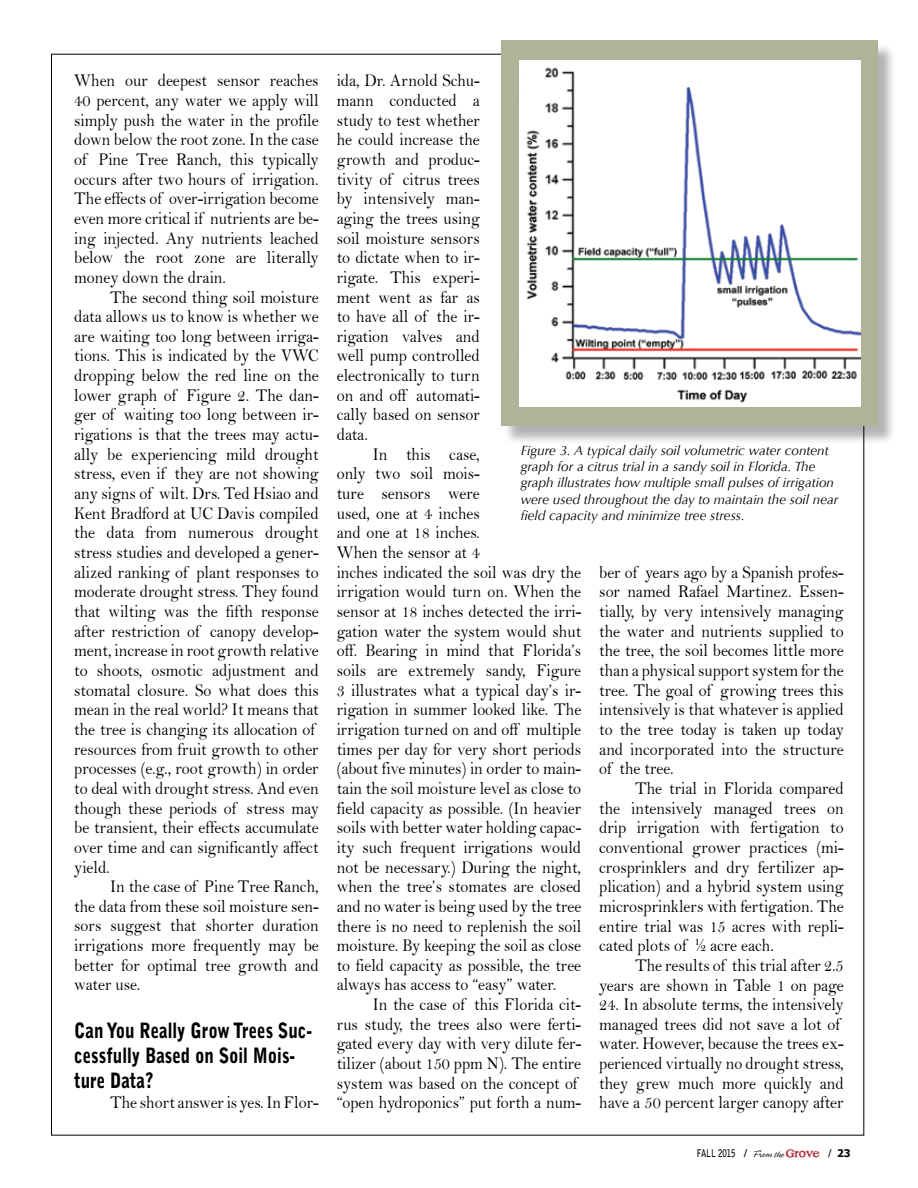
<style>
.page{position:relative;width:918px;height:1188px;background:#fff}
.page>*{position:absolute;margin:0;border:0;box-sizing:border-box;transform-origin:0 0}
.t1{font:900 21px/25.2px "Bell Gothic Std";color:#000;scale:.81 1}
.t2{font:18px/19.6px "Bell";color:#000;text-align:justify;scale:.9 1}
.t3{font:italic 13.5px/16.2px "Optima";color:#000}
.t4{font:700 10.5px "Bell Gothic Std";color:#000;scale:.75 1}
.s1{font-family:"Spring";font-weight:300}
.s2{font-family:"Offset Plain";font-weight:400;font-size:13.5px;color:#ad3037}
.s3{font-family:"Tahoma"}
</style>
<div class="page">
<div style="left:504px;top:43px;width:398px;height:408px;background:#000;opacity:.3"></div>
<div style="left:501px;top:40px;width:377px;height:386px;background:#afb498"></div>
<img style="left:520px;top:60px;width:340px;height:347px">
<p class="t2" style="left:74px;top:71px;width:273px">When our deepest sensor reaches 40 percent, any water we apply will simply push the water in the profile down below the root zone. In the case of Pine Tree Ranch, this typically occurs after two hours of irrigation.<br>The effects of over-irrigation become even more critical if nutrients are be&shy;ing injected. Any nutrients leached below the root zone are literally money down the drain.</p>
<p class="t2" style="left:74px;top:287px;width:273px;text-align:left;text-indent:36px">The second thing soil moisture data allows us to know is whether we are waiting too long between irriga&shy;tions. This is indicated by the VWC dropping below the red line on the lower graph of Figure 2. The dan&shy;ger of waiting too long between ir&shy;rigations is that the trees may actu&shy;ally be experiencing mild drought stress, even if they are not showing any signs of wilt. Drs. Ted Hsiao and Kent Bradford at UC Davis compiled the data from numerous drought stress studies and developed a gener&shy;alized ranking of plant responses to moderate drought stress. They found that wilting was the fifth response after restriction of canopy develop&shy;ment, increase in root growth relative to shoots, osmotic adjustment and stomatal closure. So what does this mean in the real world? It means that the tree is changing its allocation of resources from fruit growth to other processes (e.g., root growth) in order to deal with drought stress. And even though these periods of stress may be transient, their effects accumulate over time and can significantly affect yield.</p>
<p class="t2" style="left:74px;top:877px;width:273px;text-indent:36px">In the case of Pine Tree Ranch, the data from these soil moisture sen&shy;sors suggest that shorter duration irrigations more frequently may be better for optimal tree growth and water use.</p>
<p class="t1" style="left:74px;top:1018px;width:295px">Can You Really Grow Trees Suc&shy;cessfully Based on Soil Mois&shy;ture Data?</p>
<p class="t2" style="left:110px;top:1092px;width:233px">The short answer is yes. In Flor-</p>
<p class="t2" style="left:337px;top:71px;width:160px">ida, Dr. Arnold Schu&shy;mann conducted a study to test whether he could increase the growth and produc&shy;tivity of citrus trees by intensively man&shy;aging the trees using soil moisture sensors to dictate when to ir&shy;rigate. This experi&shy;ment went as far as to have all of the ir&shy;rigation valves and well pump controlled electronically to turn on and off automati&shy;cally based on sensor data.</p>
<p class="t2" style="left:337px;top:444px;width:273px;text-align:left;text-indent:36px">In this case,<br>only two soil mois-<br>ture sensors were<br>used, one at 4 inches<br>and one at 18 inches.<br>When the sensor at 4<br>inches indicated the soil was dry the irrigation would turn on. When the sensor at 18 inches detected the irri&shy;gation water the system would shut off. Bearing in mind that Florida’s soils are extremely sandy, Figure<br>3 illustrates what a typical day’s ir&shy;rigation in summer looked like. The irrigation turned on and off multiple times per day for very short periods (about five minutes) in order to main&shy;tain the soil moisture level as close to field capacity as possible. (In heavier soils with better water holding capac&shy;ity such frequent irrigations would not be necessary.) During the night, when the tree’s stomates are closed and no water is being used by the tree there is no need to replenish the soil moisture. By keeping the soil as close to field capacity as possible, the tree always has access to “easy” water.</p>
<p class="t2" style="left:337px;top:994px;width:273px;text-align:left;text-indent:36px">In the case of this Florida cit&shy;rus study, the trees also were ferti&shy;gated every day with very dilute fer&shy;tilizer (about 150 ppm N). The entire system was based on the concept of “open hydroponics” put forth a num-</p>
<p class="t3" style="left:521px;top:442px;width:319px">Figure 3. A typical daily soil volumetric water content graph for a citrus trial in a sandy soil in Florida. The graph illustrates how multiple small pulses of irrigation were used throughout the day to maintain the soil near field capacity and minimize tree stress.</p>
<p class="t2" style="left:599px;top:562px;width:273px">ber of years ago by a Spanish profes&shy;sor named Rafael Martinez. Essen&shy;tially, by very intensively managing the water and nutrients supplied to the tree, the soil becomes little more than a physical support system for the tree. The goal of growing trees this intensively is that whatever is applied to the tree today is taken up today and incorporated into the structure of the tree.</p>
<p class="t2" style="left:599px;top:778px;width:273px;text-indent:36px">The trial in Florida compared the intensively managed trees on drip irrigation with fertigation to conventional grower practices (mi&shy;crosprinklers and dry fertilizer ap&shy;plication) and a hybrid system using microsprinklers with fertigation. The entire trial was 15 acres with repli&shy;cated plots of ½ acre each.</p>
<p class="t2" style="left:599px;top:955px;width:273px;text-align:right">The results of this trial after 2.5 years are shown in Table 1 on page</p>
<p class="t2" style="left:599px;top:995px;width:273px;text-align:left">24. In absolute terms, the intensively managed trees did not save a lot of water. However, because the trees ex&shy;perienced virtually no drought stress, they grew much more quickly and have a 50 percent larger canopy after</p>
<p class="t4" style="left:697px;top:1147px;width:207px">FALL 2015 / <span class="s1">From the</span> <span class="s2">Grove</span> / <span class="s3">23</span></p>
</div>
